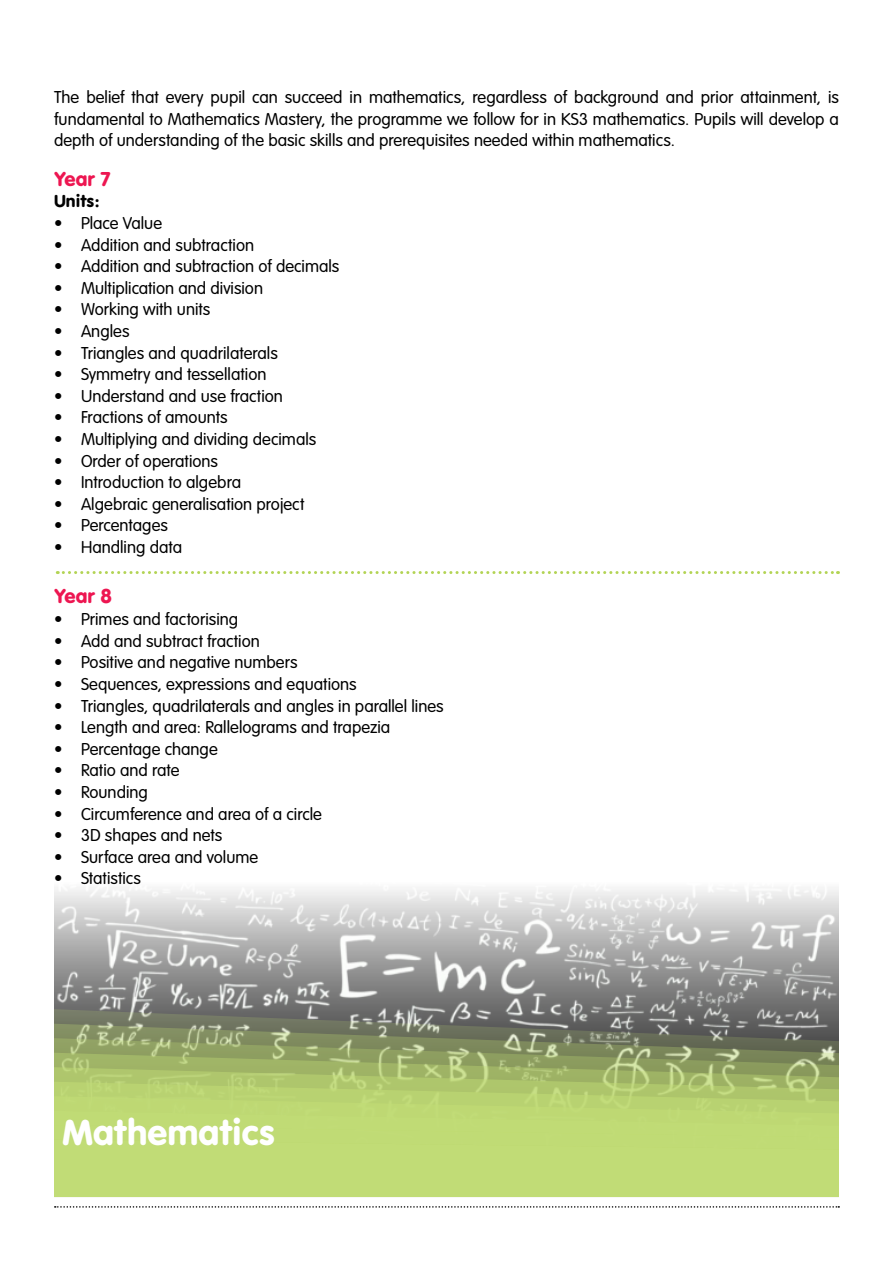
<style>
.page{position:relative;width:893px;height:1263px;background:#fff}
.page>*{position:absolute;margin:0;border:0;box-sizing:border-box;transform-origin:0 0}
.t1{font:37.5px "VAG Rundschrift D";color:#fff}
.t2{font:21px "VAG Rundschrift D";color:#ed1651}
.t3{font:300 18px/21.6px "VAG Rundschrift D";color:#000;text-align:justify}
.t4{font:18px "VAG Rundschrift D";color:#000}
</style>
<div class="page">
<svg style="left:55px;top:1206px;width:784px;height:2px"></svg>
<img style="left:54px;top:889px;width:785px;height:120px">
<img style="left:54px;top:1009px;width:785px;height:15px">
<img style="left:54px;top:1024px;width:785px;height:173px">
<svg style="left:57px;top:571px;width:781px;height:3px"></svg>
<p class="t3" style="left:54px;top:87px;width:786px">The belief that every pupil can succeed in mathematics, regardless of background and prior attainment, is fundamental to Mathematics Mastery, the programme we follow for in KS3 mathematics. Pupils will develop a depth of understanding of the basic skills and prerequisites needed within mathematics.</p>
<p class="t2" style="left:54px;top:166px;width:58px">Year 7</p>
<p class="t4" style="left:54px;top:191px;width:47px">Units:</p>
<p class="t3" style="left:54px;top:213px;width:110px">• Place Value</p>
<p class="t3" style="left:54px;top:234px;width:202px">• Addition and subtraction</p>
<p class="t3" style="left:54px;top:256px;width:287px">• Addition and subtraction of decimals</p>
<p class="t3" style="left:54px;top:278px;width:211px">• Multiplication and division</p>
<p class="t3" style="left:54px;top:299px;width:158px">• Working with units</p>
<p class="t3" style="left:54px;top:321px;width:77px">• Angles</p>
<p class="t3" style="left:54px;top:342px;width:225px">• Triangles and quadrilaterals</p>
<p class="t3" style="left:54px;top:364px;width:214px">• Symmetry and tessellation</p>
<p class="t3" style="left:54px;top:386px;width:230px">• Understand and use fraction</p>
<p class="t3" style="left:54px;top:407px;width:175px">• Fractions of amounts</p>
<p class="t3" style="left:54px;top:429px;width:264px">• Multiplying and dividing decimals</p>
<p class="t3" style="left:54px;top:450px;width:166px">• Order of operations</p>
<p class="t3" style="left:54px;top:472px;width:189px">• Introduction to algebra</p>
<p class="t3" style="left:54px;top:494px;width:252px">• Algebraic generalisation project</p>
<p class="t3" style="left:54px;top:515px;width:116px">• Percentages</p>
<p class="t3" style="left:54px;top:537px;width:130px">• Handling data</p>
<p class="t2" style="left:54px;top:584px;width:59px">Year 8</p>
<p class="t3" style="left:54px;top:609px;width:186px">• Primes and factorising</p>
<p class="t3" style="left:54px;top:630px;width:207px">• Add and subtract fraction</p>
<p class="t3" style="left:54px;top:652px;width:245px">• Positive and negative numbers</p>
<p class="t3" style="left:54px;top:674px;width:304px">• Sequences, expressions and equations</p>
<p class="t3" style="left:54px;top:695px;width:391px">• Triangles, quadrilaterals and angles in parallel lines</p>
<p class="t3" style="left:54px;top:717px;width:338px">• Length and area: Rallelograms and trapezia</p>
<p class="t3" style="left:54px;top:738px;width:165px">• Percentage change</p>
<p class="t3" style="left:54px;top:760px;width:127px">• Ratio and rate</p>
<p class="t3" style="left:54px;top:782px;width:95px">• Rounding</p>
<p class="t3" style="left:54px;top:803px;width:269px">• Circumference and area of a circle</p>
<p class="t3" style="left:54px;top:825px;width:170px">• 3D shapes and nets</p>
<p class="t3" style="left:54px;top:846px;width:206px">• Surface area and volume</p>
<p class="t3" style="left:54px;top:868px;width:89px">• Statistics</p>
<h1 class="t1" style="left:63px;top:1110px;width:214px">Mathematics</h1>
</div>
